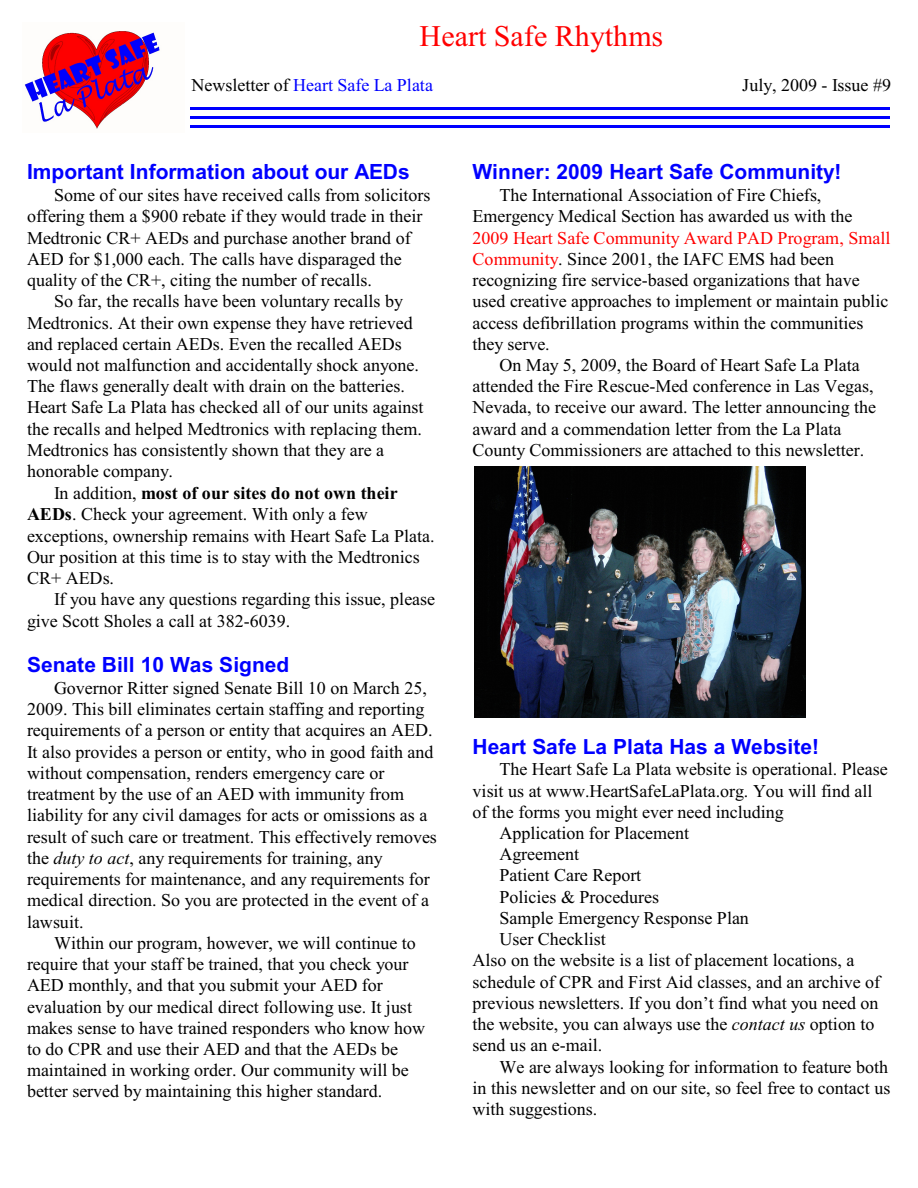
<style>
.page{position:relative;width:918px;height:1188px;background:#fff}
.page>*{position:absolute;margin:0;border:0;box-sizing:border-box;transform-origin:0 0}
.t1{font:30px "Times New Roman";color:#f00}
.t2{font:700 21px "Arial";color:#00f}
.t3{font:18px/21.3px "Times New Roman";color:#000}
.t4{font:18px "Times New Roman";letter-spacing:.005em;color:#f00}
.t5{font:700 18px "Times New Roman";letter-spacing:.005em;color:#000}
.t6{font:18px "Times New Roman";color:#00f}
.s1{color:#000}
.s2{font-weight:400}
.s3{font-weight:700}
.s4{font-style:italic}
.s5{color:#f00}
</style>
<div class="page">
<img style="left:24px;top:31px;width:136px;height:98px">
<hr style="left:190px;top:107px;width:699px;height:3px;background:#00f">
<hr style="left:190px;top:116px;width:699px;height:3px;background:#00f">
<hr style="left:190px;top:125px;width:699px;height:3px;background:#00f">
<img style="left:474px;top:467px;width:332px;height:250px">
<h1 class="t1" style="left:420px;top:25px;width:245px">Heart Safe Rhythms</h1>
<p class="t6" style="left:192px;top:79px;width:243px"><span class="s1">Newsletter of</span> Heart Safe La Plata</p>
<p class="t3" style="left:742px;top:76px;width:150px">July, 2009 - Issue #9</p>
<p class="t2" style="left:27px;top:164px;width:384px">Important Information about our AEDs</p>
<p class="t3" style="left:54px;top:186px;width:378px">Some of our sites have received calls from solicitors</p>
<p class="t3" style="left:27px;top:207px;width:397px">offering them a $900 rebate if they would trade in their</p>
<p class="t3" style="left:27px;top:229px;width:385px">Medtronic CR+ AEDs and purchase another brand of</p>
<p class="t3" style="left:27px;top:250px;width:376px">AED for $1,000 each. The calls have disparaged the</p>
<p class="t3" style="left:27px;top:271px;width:347px">quality of the CR+, citing the number of recalls.</p>
<p class="t3" style="left:54px;top:292px;width:351px">So far, the recalls have been voluntary recalls by</p>
<p class="t3" style="left:27px;top:314px;width:387px">Medtronics. At their own expense they have retrieved</p>
<p class="t3" style="left:27px;top:335px;width:376px">and replaced certain AEDs. Even the recalled AEDs</p>
<p class="t3" style="left:27px;top:356px;width:393px">would not malfunction and accidentally shock anyone.</p>
<p class="t3" style="left:27px;top:377px;width:379px">The flaws generally dealt with drain on the batteries.</p>
<p class="t3" style="left:27px;top:399px;width:398px">Heart Safe La Plata has checked all of our units against</p>
<p class="t3" style="left:27px;top:420px;width:396px">the recalls and helped Medtronics with replacing them.</p>
<p class="t3" style="left:27px;top:441px;width:359px">Medtronics has consistently shown that they are a</p>
<p class="t3" style="left:27px;top:462px;width:148px">honorable company.</p>
<p class="t5" style="left:54px;top:487px;width:345px"><span class="s2">In addition,</span> most of our sites do not own their</p>
<p class="t3" style="left:27px;top:505px;width:342px"><span class="s3">AEDs</span>. Check your agreement. With only a few</p>
<p class="t3" style="left:27px;top:527px;width:409px">exceptions, ownership remains with Heart Safe La Plata.</p>
<p class="t3" style="left:27px;top:548px;width:394px">Our position at this time is to stay with the Medtronics</p>
<p class="t3" style="left:27px;top:569px;width:89px">CR+ AEDs.</p>
<p class="t3" style="left:54px;top:590px;width:383px">If you have any questions regarding this issue, please</p>
<p class="t3" style="left:27px;top:612px;width:265px">give Scott Sholes a call at 382-6039.</p>
<p class="t2" style="left:27px;top:657px;width:264px">Senate Bill 10 Was Signed</p>
<p class="t3" style="left:27px;top:679px;width:411px;text-indent:27px">Governor Ritter signed Senate Bill 10 on March 25, 2009. This bill eliminates certain staffing and reporting requirements of a person or entity that acquires an AED.<br>It also provides a person or entity, who in good faith and without compensation, renders emergency care or treatment by the use of an AED with immunity from liability for any civil damages for acts or omissions as a result of such care or treatment. This effectively removes the <span class="s4">duty to act</span>, any requirements for training, any requirements for maintenance, and any requirements for medical direction. So you are protected in the event of a lawsuit.</p>
<p class="t3" style="left:27px;top:934px;width:400px;text-indent:27px">Within our program, however, we will continue to require that your staff be trained, that you check your AED monthly, and that you submit your AED for evaluation by our medical direct following use. It just makes sense to have trained responders who know how to do CPR and use their AED and that the AEDs be maintained in working order. Our community will be better served by maintaining this higher standard.</p>
<p class="t2" style="left:472px;top:164px;width:370px">Winner: 2009 Heart Safe Community!</p>
<p class="t3" style="left:472px;top:186px;width:382px;text-align:center">The International Association of Fire Chiefs,<br>Emergency Medical Section has awarded us with the</p>
<p class="t4" style="left:472px;top:231px;width:419px">2009 Heart Safe Community Award PAD Program, Small</p>
<p class="t3" style="left:472px;top:250px;width:363px"><span class="s5">Community</span>. Since 2001, the IAFC EMS had been</p>
<p class="t3" style="left:472px;top:271px;width:389px">recognizing fire service-based organizations that have</p>
<p class="t3" style="left:472px;top:292px;width:417px">used creative approaches to implement or maintain public</p>
<p class="t3" style="left:472px;top:314px;width:392px">access defibrillation programs within the communities</p>
<p class="t3" style="left:472px;top:335px;width:79px">they serve.</p>
<p class="t3" style="left:500px;top:356px;width:362px">On May 5, 2009, the Board of Heart Safe La Plata</p>
<p class="t3" style="left:472px;top:377px;width:403px">attended the Fire Rescue-Med conference in Las Vegas,</p>
<p class="t3" style="left:472px;top:399px;width:405px">Nevada, to receive our award. The letter announcing the</p>
<p class="t3" style="left:472px;top:420px;width:370px">award and a commendation letter from the La Plata</p>
<p class="t3" style="left:472px;top:441px;width:393px">County Commissioners are attached to this newsletter.</p>
<p class="t2" style="left:472px;top:738px;width:348px">Heart Safe La Plata Has a Website!</p>
<p class="t3" style="left:500px;top:760px;width:390px">The Heart Safe La Plata website is operational. Please</p>
<p class="t3" style="left:472px;top:782px;width:401px">visit us at www.HeartSafeLaPlata.org. You will find all</p>
<p class="t3" style="left:472px;top:803px;width:313px">of the forms you might ever need including</p>
<p class="t3" style="left:500px;top:824px;width:191px">Application for Placement</p>
<p class="t3" style="left:500px;top:845px;width:81px">Agreement</p>
<p class="t3" style="left:500px;top:867px;width:143px">Patient Care Report</p>
<p class="t3" style="left:500px;top:888px;width:161px">Policies &amp; Procedures</p>
<p class="t3" style="left:500px;top:909px;width:251px">Sample Emergency Response Plan</p>
<p class="t3" style="left:500px;top:930px;width:108px">User Checklist</p>
<p class="t3" style="left:472px;top:951px;width:384px">Also on the website is a list of placement locations, a</p>
<p class="t3" style="left:472px;top:973px;width:409px">schedule of CPR and First Aid classes, and an archive of</p>
<p class="t3" style="left:472px;top:994px;width:408px">previous newsletters. If you don’t find what you need on</p>
<p class="t3" style="left:472px;top:1015px;width:404px">the website, you can always use the <span class="s4">contact us</span> option to</p>
<p class="t3" style="left:472px;top:1036px;width:131px">send us an e-mail.</p>
<p class="t3" style="left:500px;top:1058px;width:390px">We are always looking for information to feature both</p>
<p class="t3" style="left:472px;top:1079px;width:419px">in this newsletter and on our site, so feel free to contact us</p>
<p class="t3" style="left:472px;top:1100px;width:126px">with suggestions.</p>
</div>
